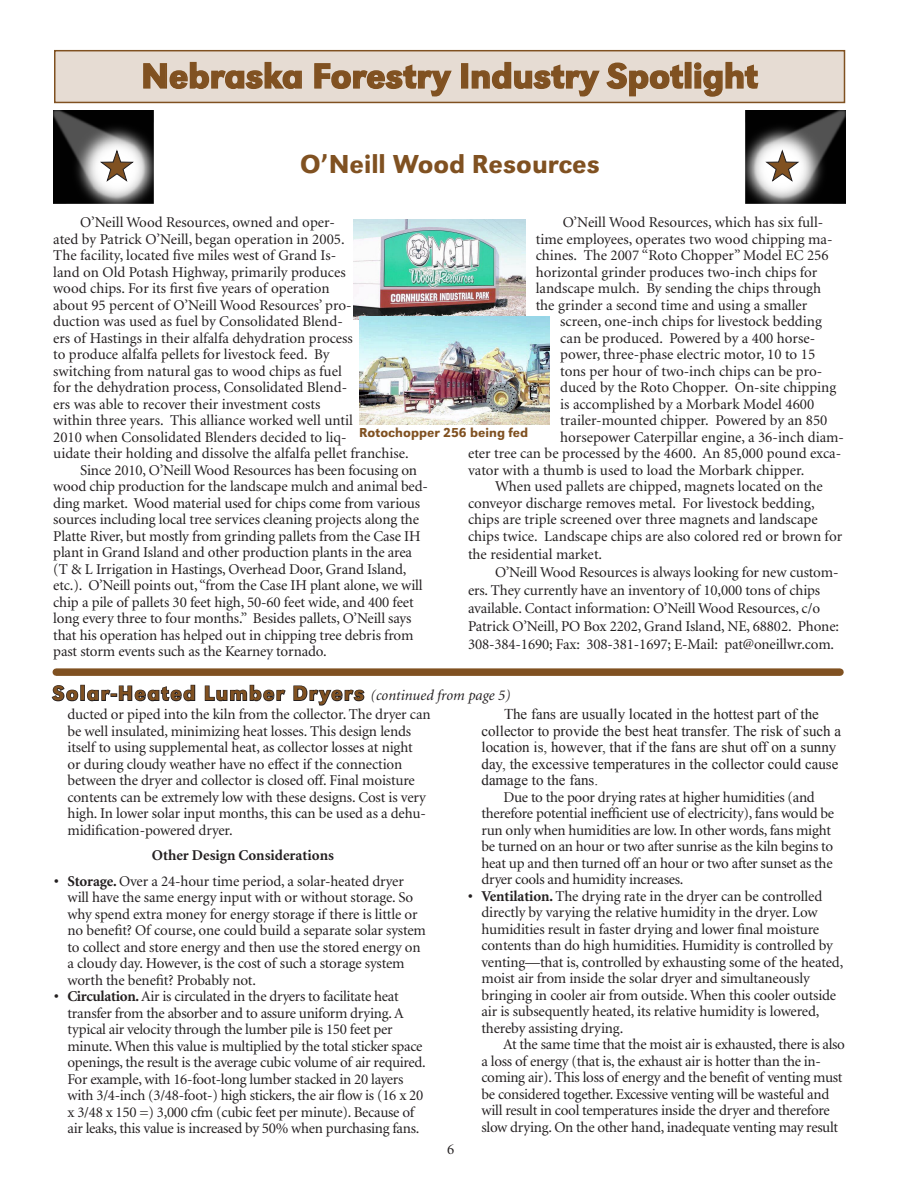
<style>
.page{position:relative;width:918px;height:1188px;background:#fff}
.page>*{position:absolute;margin:0;border:0;box-sizing:border-box;transform-origin:0 0}
.t1{font:500 36px "URW Grotesk T";color:#805121}
.heading2{font:500 27px "URW Grotesk T";color:#805121}
.heading2-2{font:500 21px "URW Grotesk T";letter-spacing:.07em;color:#805121}
.Body_text_2{font:15px/16.5px "Minion";letter-spacing:-.005em;color:#231f20}
.Outline_Bullets{font:15px/16.5px "Minion";letter-spacing:-.015em;color:#231f20}
.Outline_Bullets-2{font:15px/16.5px "Times New Roman";color:#231f20}
.Subhead_1{font:700 15px "Minion";color:#231f20}
.t2{font:500 13.5px "URW Grotesk T";color:#805121}
.s1{font-family:"Minion";font-weight:400;font-style:italic;font-size:15px;color:#231f20}
.s2{font-weight:700}
</style>
<div class="page">
<div style="left:54px;top:50px;width:791px;height:53px;background:#e6dcd3;border:2px solid #805121"></div>
<svg style="left:143px;top:61px;width:159px;height:28px"></svg>
<svg style="left:314px;top:63px;width:138px;height:34px"></svg>
<div style="left:461px;top:63px;width:7px;height:26px;border:2px solid #805121"></div>
<svg style="left:471px;top:61px;width:214px;height:36px"></svg>
<div style="left:685px;top:62px;width:7px;height:27px;border:2px solid #805121"></div>
<svg style="left:694px;top:61px;width:65px;height:36px"></svg>
<svg style="left:51px;top:685px;width:28px;height:17px"></svg>
<div style="left:80px;top:685px;width:5px;height:16px;border:2px solid #231f20"></div>
<svg style="left:86px;top:684px;width:110px;height:18px"></svg>
<svg style="left:204px;top:684px;width:82px;height:18px"></svg>
<svg style="left:293px;top:685px;width:72px;height:21px"></svg>
<img style="left:53px;top:110px;width:101px;height:93px">
<svg style="left:99px;top:150px;width:36px;height:32px"></svg>
<img style="left:745px;top:110px;width:101px;height:93px">
<svg style="left:765px;top:150px;width:35px;height:32px"></svg>
<div style="left:56px;top:668px;width:784px;height:8px;background:#805121"></div>
<img style="left:354px;top:220px;width:171px;height:100px">
<img style="left:359px;top:317px;width:191px;height:108px">
<p class="t1" style="left:141px;top:55px;width:618px">Nebraska Forestry Industry Spotlight</p>
<p class="heading2" style="left:300px;top:149px;width:301px">O’Neill Wood Resources</p>
<p class="Body_text_2" style="left:53px;top:215px;width:357px;text-indent:27px">O’Neill Wood Resources, owned and oper-<br>ated by Patrick O’Neill, began operation in 2005.<br>The facility, located five miles west of Grand Is-<br>land on Old Potash Highway, primarily produces<br>wood chips. For its first five years of operation<br>about 95 percent of O’Neill Wood Resources’ pro-<br>duction was used as fuel by Consolidated Blend-<br>ers of Hastings in their alfalfa dehydration process<br>to produce alfalfa pellets for livestock feed. By<br>switching from natural gas to wood chips as fuel<br>for the dehydration process, Consolidated Blend-<br>ers was able to recover their investment costs<br>within three years. This alliance worked well until<br>2010 when Consolidated Blenders decided to liq-<br>uidate their holding and dissolve the alfalfa pellet franchise.</p>
<p class="Body_text_2" style="left:53px;top:462px;width:376px;text-indent:27px">Since 2010, O’Neill Wood Resources has been focusing on wood chip production for the landscape mulch and animal bed&shy;ding market. Wood material used for chips come from various sources including local tree services cleaning projects along the Platte River, but mostly from grinding pallets from the Case IH plant in Grand Island and other production plants in the area (T &amp; L Irrigation in Hastings, Overhead Door, Grand Island, etc.). O’Neill points out, “from the Case IH plant alone, we will chip a pile of pallets 30 feet high, 50-60 feet wide, and 400 feet long every three to four months.” Besides pallets, O’Neill says that his operation has helped out in chipping tree debris from past storm events such as the Kearney tornado.</p>
<p class="Body_text_2" style="left:563px;top:215px;width:262px">O’Neill Wood Resources, which has six full-</p>
<p class="Body_text_2" style="left:536px;top:231px;width:298px">time employees, operates two wood chipping ma-</p>
<p class="Body_text_2" style="left:536px;top:248px;width:294px">chines. The 2007 “Roto Chopper” Model EC 256</p>
<p class="Body_text_2" style="left:536px;top:264px;width:283px">horizontal grinder produces two-inch chips for</p>
<p class="Body_text_2" style="left:536px;top:281px;width:287px">landscape mulch. By sending the chips through</p>
<p class="Body_text_2" style="left:536px;top:297px;width:273px">the grinder a second time and using a smaller</p>
<p class="Body_text_2" style="left:560px;top:314px;width:263px">screen, one-inch chips for livestock bedding</p>
<p class="Body_text_2" style="left:560px;top:330px;width:256px">can be produced. Powered by a 400 horse-</p>
<p class="Body_text_2" style="left:560px;top:347px;width:256px">power, three-phase electric motor, 10 to 15</p>
<p class="Body_text_2" style="left:560px;top:363px;width:264px">tons per hour of two-inch chips can be pro-</p>
<p class="Body_text_2" style="left:560px;top:380px;width:278px">duced by the Roto Chopper. On-site chipping</p>
<p class="Body_text_2" style="left:560px;top:396px;width:256px">is accomplished by a Morbark Model 4600</p>
<p class="Body_text_2" style="left:560px;top:413px;width:269px">trailer-mounted chipper. Powered by an 850</p>
<p class="Body_text_2" style="left:560px;top:429px;width:285px">horsepower Caterpillar engine, a 36-inch diam-</p>
<p class="Body_text_2" style="left:468px;top:446px;width:375px">eter tree can be processed by the 4600. An 85,000 pound exca-</p>
<p class="Body_text_2" style="left:468px;top:462px;width:338px">vator with a thumb is used to load the Morbark chipper.</p>
<p class="Body_text_2" style="left:468px;top:479px;width:376px;text-indent:27px">When used pallets are chipped, magnets located on the conveyor discharge removes metal. For livestock bedding, chips are triple screened over three magnets and landscape chips twice. Landscape chips are also colored red or brown for</p>
<p class="Body_text_2" style="left:468px;top:546px;width:136px">the residential market.</p>
<p class="Body_text_2" style="left:468px;top:564px;width:373px;line-height:18px;text-indent:27px">O’Neill Wood Resources is always looking for new custom&shy;ers. They currently have an inventory of 10,000 tons of chips available. Contact information: O’Neill Wood Resources, c/o Patrick O’Neill, PO Box 2202, Grand Island, NE, 68802. Phone:<br>308-384-1690; Fax: 308-381-1697; E-Mail: pat@oneillwr.com.</p>
<p class="t2" style="left:359px;top:425px;width:171px">Rotochopper 256 being fed</p>
<p class="heading2-2" style="left:52px;top:681px;width:460px">Solar-Heated Lumber Dryers <span class="s1">(continued from page 5)</span></p>
<p class="Outline_Bullets" style="left:68px;top:707px;width:365px">ducted or piped into the kiln from the collector. The dryer can be well insulated, minimizing heat losses. This design lends itself to using supplemental heat, as collector losses at night<br>or during cloudy weather have no effect if the connection between the dryer and collector is closed off. Final moisture contents can be extremely low with these designs. Cost is very high. In lower solar input months, this can be used as a dehu&shy;midification-powered dryer.</p>
<p class="Subhead_1" style="left:152px;top:848px;width:184px">Other Design Considerations</p>
<p class="Outline_Bullets" style="left:68px;top:873px;width:360px;text-indent:-14px"><span class="s2">• Storage.</span> Over a 24-hour time period, a solar-heated dryer will have the same energy input with or without storage. So why spend extra money for energy storage if there is little or no benefit? Of course, one could build a separate solar system to collect and store energy and then use the stored energy on a cloudy day. However, is the cost of such a storage system worth the benefit? Probably not.</p>
<p class="Outline_Bullets" style="left:68px;top:989px;width:360px;text-indent:-14px"><span class="s2">• Circulation.</span> Air is circulated in the dryers to facilitate heat transfer from the absorber and to assure uniform drying. A typical air velocity through the lumber pile is 150 feet per minute. When this value is multiplied by the total sticker space openings, the result is the average cubic volume of air required.<br>For example, with 16-foot-long lumber stacked in 20 layers with 3/4-inch (3/48-foot-) high stickers, the air flow is (16 x 20 x 3/48 x 150 =) 3,000 cfm (cubic feet per minute). Because of air leaks, this value is increased by 50% when purchasing fans.</p>
<p class="Outline_Bullets-2" style="left:482px;top:706px;width:361px;text-indent:22px">The fans are usually located in the hottest part of the collector to provide the best heat transfer. The risk of such a location is, however, that if the fans are shut off on a sunny day, the excessive temperatures in the collector could cause damage to the fans.</p>
<p class="Outline_Bullets" style="left:482px;top:789px;width:354px;text-indent:22px">Due to the poor drying rates at higher humidities (and therefore potential inefficient use of electricity), fans would be run only when humidities are low. In other words, fans might be turned on an hour or two after sunrise as the kiln begins to heat up and then turned off an hour or two after sunset as the dryer cools and humidity increases.</p>
<p class="Outline_Bullets" style="left:482px;top:888px;width:363px;text-indent:-14px"><span class="s2">• Ventilation.</span> The drying rate in the dryer can be controlled directly by varying the relative humidity in the dryer. Low humidities result in faster drying and lower final moisture contents than do high humidities. Humidity is controlled by venting—that is, controlled by exhausting some of the heated, moist air from inside the solar dryer and simultaneously bringing in cooler air from outside. When this cooler outside air is subsequently heated, its relative humidity is lowered, thereby assisting drying.</p>
<p class="Outline_Bullets" style="left:482px;top:1037px;width:365px;text-indent:22px">At the same time that the moist air is exhausted, there is also a loss of energy (that is, the exhaust air is hotter than the in&shy;coming air). This loss of energy and the benefit of venting must be considered together. Excessive venting will be wasteful and will result in cool temperatures inside the dryer and therefore slow drying. On the other hand, inadequate venting may result</p>
<p class="Body_text_2" style="left:447px;top:1142px;width:9px">6</p>
</div>
